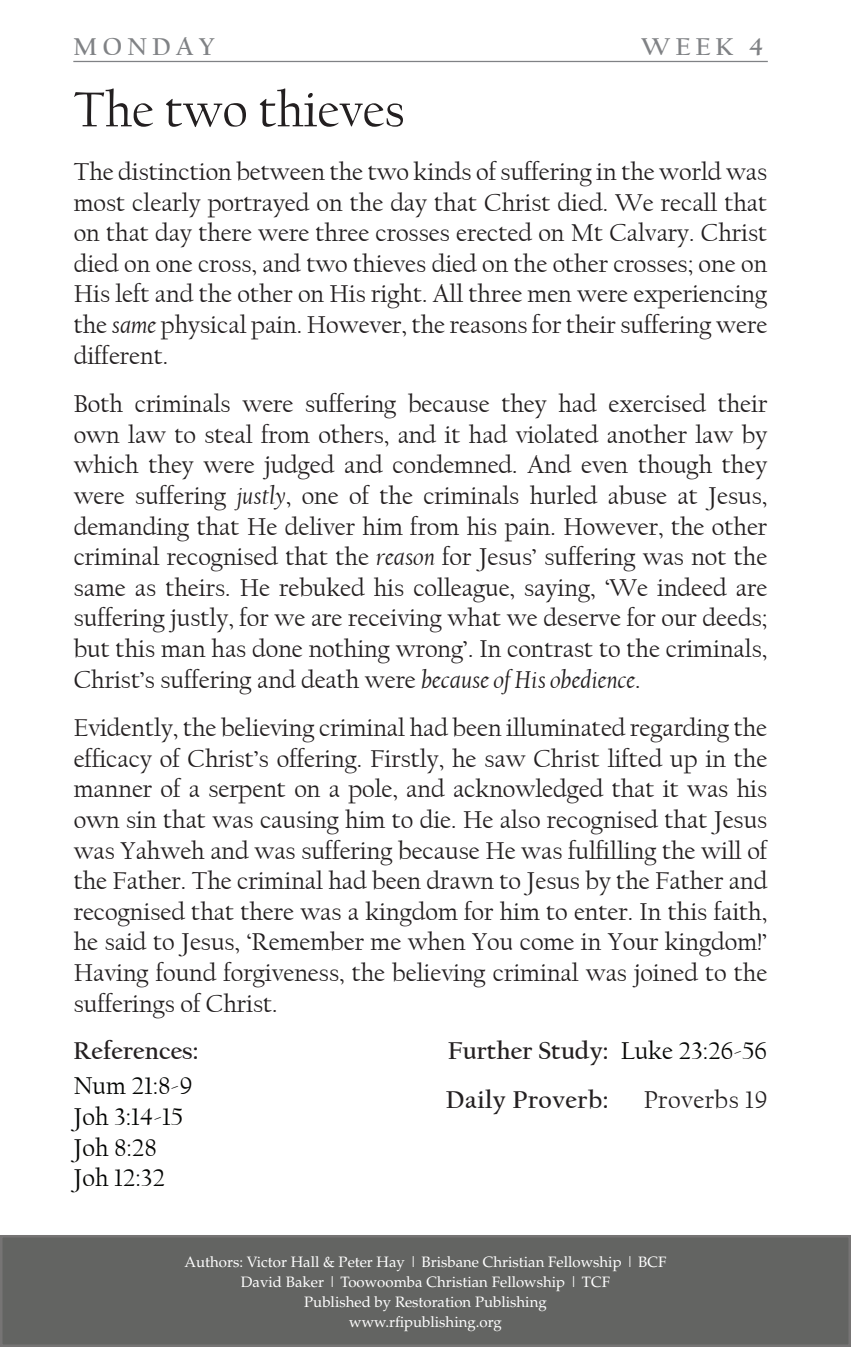
<style>
.page{position:relative;width:851px;height:1347px;background:#fff}
.page>*{position:absolute;margin:0;border:0;box-sizing:border-box;transform-origin:0 0}
.t1{font:51px "Californian FB";color:#231f20}
.t2{font:25.5px/30.5px "Californian FB";color:#231f20;text-align:justify}
.t3{font:25.5px/30.5px "Californian FB";color:#040503}
.t4{font:700 25.5px/49.8px "Californian FB";color:#231f20}
.t5{font:700 25.5px "Californian FB";letter-spacing:.2em;color:#808285}
.t6{font:25.5px "Californian FB";letter-spacing:.02em;color:#231f20}
.t7{font:15px/20px "Palatino";color:#fff;text-align:center}
.s1{font-style:italic}
</style>
<div class="page">
<svg style="left:850px;top:1235px;width:1px;height:111px"></svg>
<div style="left:1px;top:1236px;width:848px;height:109px;background:#636462"></div>
<hr style="left:73px;top:61px;width:694px;height:1px;background:#808285">
<p class="t5" style="left:73px;top:33px;width:143px">MONDAY</p>
<p class="t5" style="left:641px;top:33px;width:124px">WEEK 4</p>
<h1 class="t1" style="left:74px;top:81px;width:332px">The two thieves</h1>
<p class="t2" style="left:74px;top:157px;width:695px">The distinction between the two kinds of suffering in the world was most clearly portrayed on the day that Christ died. We recall that on that day there were three crosses erected on Mt Calvary. Christ died on one cross, and two thieves died on the other crosses; one on His left and the other on His right. All three men were experiencing the <span class="s1">same</span> physical pain. However, the reasons for their suffering were different.</p>
<p class="t2" style="left:74px;top:389px;width:695px">Both criminals were suffering because they had exercised their own law to steal from others, and it had violated another law by which they were judged and condemned. And even though they were suffering <span class="s1">justly</span>, one of the criminals hurled abuse at Jesus, demanding that He deliver him from his pain. However, the other criminal recognised that the <span class="s1">reason</span> for Jesus’ suffering was not the same as theirs. He rebuked his colleague, saying, ‘We indeed are suffering justly, for we are receiving what we deserve for our deeds; but this man has done nothing wrong’. In contrast to the criminals, Christ’s suffering and death were <span class="s1">because of His obedience</span>.</p>
<p class="t2" style="left:74px;top:713px;width:695px">Evidently, the believing criminal had been illuminated regarding the efficacy of Christ’s offering. Firstly, he saw Christ lifted up in the manner of a serpent on a pole, and acknowledged that it was his own sin that was causing him to die. He also recognised that Jesus was Yahweh and was suffering because He was fulfilling the will of the Father. The criminal had been drawn to Jesus by the Father and recognised that there was a kingdom for him to enter. In this faith, he said to Jesus, ‘Remember me when You come in Your kingdom!’ Having found forgiveness, the believing criminal was joined to the sufferings of Christ.</p>
<p class="t4" style="left:73px;top:1025px;width:126px">References:</p>
<p class="t4" style="left:446px;top:1025px;width:164px">Further Study:<br>Daily Proverb:</p>
<p class="t3" style="left:620px;top:1035px;width:148px">Luke 23:26-56</p>
<p class="t3" style="left:74px;top:1071px;width:120px">Num 21:8-9<br>Joh 3:14-15<br>Joh 8:28<br>Joh 12:32</p>
<p class="t6" style="left:643px;top:1085px;width:125px">Proverbs 19</p>
<p class="t7" style="left:184px;top:1251px;width:483px">Authors: Victor Hall &amp; Peter Hay | Brisbane Christian Fellowship | BCF David Baker | Toowoomba Christian Fellowship | TCF<br>Published by Restoration Publishing<br>www.rfipublishing.org</p>
</div>
